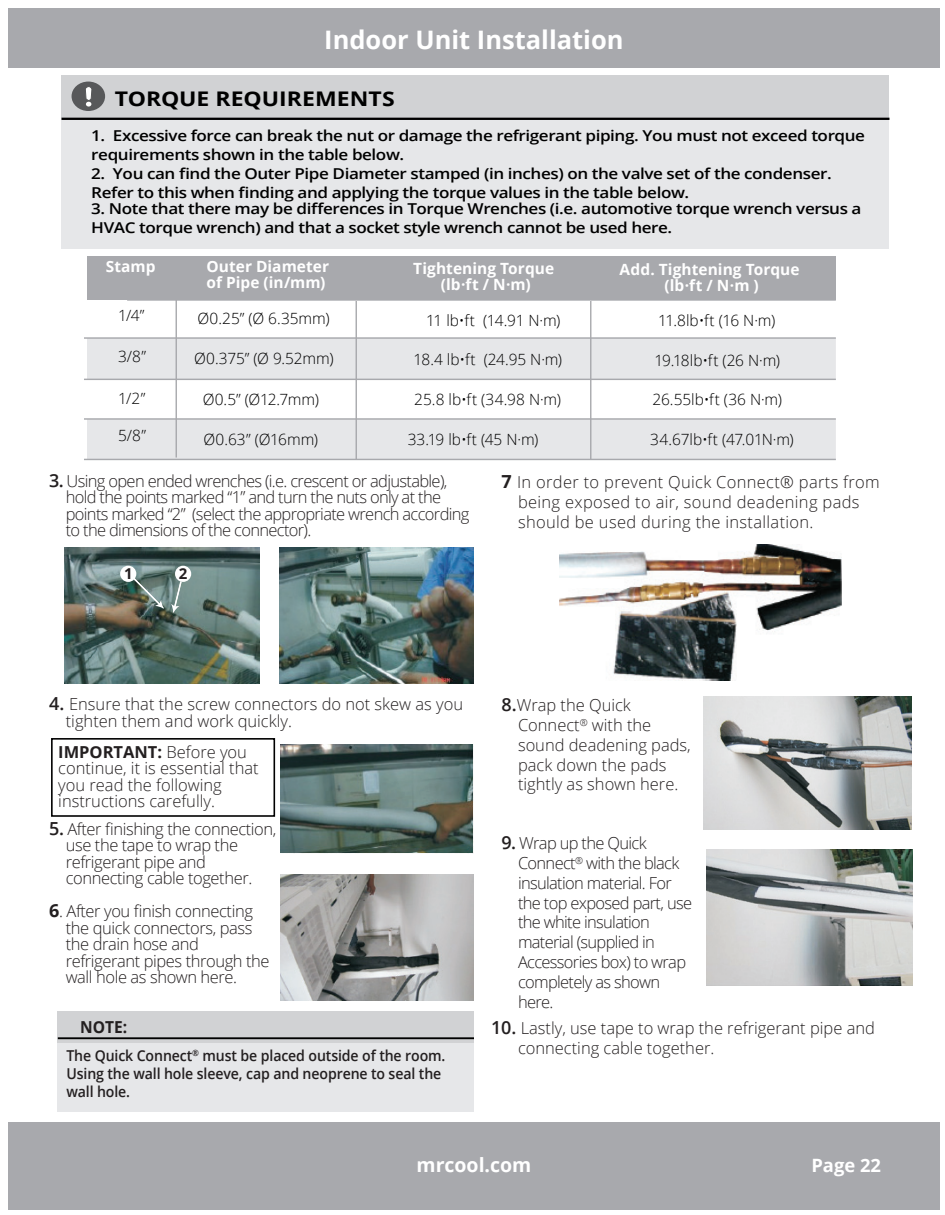
<style>
.page{position:relative;width:945px;height:1215px;background:#fff}
.page>*{position:absolute;margin:0;border:0;box-sizing:border-box;transform-origin:0 0}
.t1{font:700 25.5px "Open Sans";color:#fff}
.t2{font:700 20.25px "Open Sans";letter-spacing:-.005em;color:#000;scale:1.14 1}
.t3{font:700 19.5px "Open Sans";color:#fff}
.t4{font:700 18.45px "Open Sans";color:#fff}
.t5{font:300 16.5px/16.5px "Open Sans";letter-spacing:-.025em;color:#231f20}
.t6{font:300 16.5px/19.8px "Open Sans";color:#231f20}
.t7{font:300 16.5px/19.8px "Open Sans";letter-spacing:.02em;color:#231f20}
.t8{font:700 16.5px "Open Sans";color:#231f20;scale:.94 1}
.t9{font:300 15.45px "Open Sans";color:#000}
.t10{font:700 15.45px/15.8px "Open Sans";letter-spacing:.005em;color:#fff;text-align:center}
.t11{font:600 15px/19px "Open Sans";letter-spacing:-.025em;color:#000;scale:1.14 1}
.t12{font:600 15px/18px "Open Sans";letter-spacing:-.01em;color:#231f20;scale:.94 1}
.t13{font:700 15px "Open Sans";color:#231f20}
.s1{font-weight:600;font-size:18px}
.s2{font-weight:700;font-size:18px}
.s3{font-weight:700}
</style>
<div class="page">
<div style="left:8px;top:1122px;width:932px;height:88px;background:#a8a9ad"></div>
<div style="left:8px;top:8px;width:932px;height:60px;background:#a8a9ad"></div>
<div style="left:87px;top:257px;width:749px;height:43px;background:#a8a9ad"></div>
<svg style="left:87px;top:339px;width:749px;height:120px;fill:#e6e7e9"></svg>
<hr style="left:127px;top:299px;width:229px;height:2px;background:#a8a9ad">
<hr style="left:356px;top:299px;width:235px;height:2px;background:#a8a9ad">
<hr style="left:356px;top:301px;width:1px;height:158px;background:#a8a9ad">
<hr style="left:176px;top:299px;width:1px;height:159px;background:#a8a9ad">
<hr style="left:591px;top:299px;width:245px;height:2px;background:#a8a9ad">
<hr style="left:590px;top:301px;width:1px;height:158px;background:#a8a9ad">
<hr style="left:84px;top:337px;width:752px;height:2px;background:#a8a9ad">
<hr style="left:84px;top:379px;width:752px;height:1px;background:#a8a9ad">
<hr style="left:84px;top:418px;width:752px;height:2px;background:#a8a9ad">
<hr style="left:84px;top:459px;width:752px;height:1px;background:#a8a9ad">
<div style="left:62px;top:75px;width:828px;height:44px;background:#d1d2d4"></div>
<div style="left:62px;top:119px;width:828px;height:130px;background:#e6e7e9"></div>
<hr style="left:61px;top:118px;width:828px;height:2px;background:#000">
<div style="left:72px;top:82px;width:33px;height:29px;background:#57585a;border-radius:50%"></div>
<svg style="left:85px;top:81px;width:7px;height:26px"></svg>
<img style="left:65px;top:548px;width:194px;height:136px">
<img style="left:279px;top:548px;width:195px;height:136px">
<div style="left:57px;top:1011px;width:417px;height:32px;background:#d1d2d4"></div>
<div style="left:57px;top:1043px;width:417px;height:69px;background:#e6e7e9"></div>
<hr style="left:58px;top:1037px;width:416px;height:2px;background:#000">
<img style="left:280px;top:745px;width:194px;height:108px">
<img style="left:280px;top:874px;width:194px;height:126px">
<img style="left:560px;top:544px;width:281px;height:137px">
<img style="left:707px;top:849px;width:205px;height:137px">
<div style="left:704px;top:693px;width:215px;height:137px;background:linear-gradient(to right,#fff,#fff)"></div>
<div style="left:704px;top:697px;width:215px;height:133px;background:#fff"></div>
<img style="left:704px;top:697px;width:208px;height:133px">
<div style="left:175px;top:566px;width:16px;height:16px;background:#fff;border-radius:50%"></div>
<div style="left:120px;top:566px;width:16px;height:16px;background:#fff;border-radius:50%"></div>
<svg style="left:131px;top:575px;width:33px;height:33px"></svg>
<svg style="left:171px;top:580px;width:12px;height:32px"></svg>
<div style="left:51px;top:738px;width:224px;height:79px;border:2px solid #000"></div>
<h1 class="t1" style="left:324px;top:22px;width:301px">Indoor Unit Installation</h1>
<p class="t2" style="left:115px;top:84px;width:247px">TORQUE REQUIREMENTS</p>
<p class="t11" style="left:91px;top:125px;width:680px">1. Excessive force can break the nut or damage the refrigerant piping. You must not exceed torque requirements shown in the table below.</p>
<p class="t11" style="left:91px;top:163px;width:651px">2. You can find the Outer Pipe Diameter stamped (in inches) on the valve set of the condenser.<br>Refer to this when finding and applying the torque values in the table below.</p>
<p class="t11" style="left:91px;top:199px;width:677px">3. Note that there may be differences in Torque Wrenches (i.e. automotive torque wrench versus a<br>HVAC torque wrench) and that a socket style wrench cannot be used here.</p>
<p class="t10" style="left:206px;top:259px;width:124px;text-align:left">Outer Diameter of Pipe (in/mm)</p>
<p class="t10" style="left:106px;top:259px;width:51px">Stamp</p>
<p class="t10" style="left:413px;top:261px;width:142px">Tightening Torque (lb·ft / N·m)</p>
<p class="t10" style="left:620px;top:261px;width:182px">Add. Tightening Torque (lb·ft / N·m )</p>
<p class="t9" style="left:118px;top:305px;width:28px">1/4”</p>
<p class="t9" style="left:198px;top:308px;width:134px">Ø0.25” (Ø 6.35mm)</p>
<p class="t9" style="left:118px;top:346px;width:30px">3/8”</p>
<p class="t9" style="left:118px;top:388px;width:29px">1/2”</p>
<p class="t9" style="left:118px;top:425px;width:30px">5/8”</p>
<p class="t9" style="left:426px;top:310px;width:136px">11 lb•ft (14.91 N·m)</p>
<p class="t9" style="left:658px;top:310px;width:119px">11.8lb•ft (16 N·m)</p>
<p class="t9" style="left:194px;top:348px;width:141px">Ø0.375” (Ø 9.52mm)</p>
<p class="t9" style="left:413px;top:349px;width:150px">18.4 lb•ft (24.95 N·m)</p>
<p class="t9" style="left:654px;top:350px;width:127px">19.18lb•ft (26 N·m)</p>
<p class="t9" style="left:203px;top:388px;width:118px">Ø0.5” (Ø12.7mm)</p>
<p class="t9" style="left:414px;top:389px;width:148px">25.8 lb•ft (34.98 N·m)</p>
<p class="t9" style="left:653px;top:389px;width:131px">26.55lb•ft (36 N·m)</p>
<p class="t9" style="left:204px;top:429px;width:116px">Ø0.63” (Ø16mm)</p>
<p class="t9" style="left:408px;top:429px;width:132px">33.19 lb•ft (45 N·m)</p>
<p class="t9" style="left:650px;top:429px;width:145px">34.67lb•ft (47.01N·m)</p>
<p class="t5" style="left:66px;top:472px;width:405px;text-indent:-17px"><span class="s1">3.</span> Using open ended wrenches (i.e. crescent or adjustable), hold the points marked “1” and turn the nuts only at the points marked “2” (select the appropriate wrench according to the dimensions of the connector).</p>
<p class="t13" style="left:124px;top:563px;width:10px">1</p>
<p class="t13" style="left:179px;top:563px;width:10px">2</p>
<p class="t7" style="left:518px;top:472px;width:363px;text-indent:-16px"><span class="s2">7</span> In order to prevent Quick Connect® parts from being exposed to air, sound deadening pads should be used during the installation.</p>
<p class="t6" style="left:66px;top:696px;width:399px;line-height:16.5px;text-indent:-16px"><span class="s1">4.</span> Ensure that the screw connectors do not skew as you tighten them and work quickly.</p>
<p class="t6" style="left:58px;top:743px;width:202px;line-height:16.5px"><span class="s3">IMPORTANT:</span> Before you continue, it is essential that you read the following instructions carefully.</p>
<p class="t5" style="left:66px;top:820px;width:212px;text-indent:-17px"><span class="s1">5.</span> After finishing the connection, use the tape to wrap the refrigerant pipe and connecting cable together.</p>
<p class="t5" style="left:66px;top:903px;width:205px;text-indent:-17px"><span class="s2">6</span>. After you finish connecting the quick connectors, pass the drain hose and refrigerant pipes through the wall hole as shown here.</p>
<p class="t8" style="left:80px;top:1015px;width:52px">NOTE:</p>
<p class="t12" style="left:66px;top:1047px;width:405px">The Quick Connect<sup>®</sup> must be placed outside of the room.<br>Using the wall hole sleeve, cap and neoprene to seal the wall hole.</p>
<p class="t6" style="left:518px;top:695px;width:174px;text-indent:-16px"><span class="s1">8.</span>Wrap the Quick<br>Connect<sup>®</sup> with the sound deadening pads, pack down the pads tightly as shown here.</p>
<p class="t5" style="left:518px;top:833px;width:176px;line-height:19.8px;text-indent:-16px"><span class="s1">9.</span> Wrap up the Quick<br>Connect<sup>®</sup> with the black insulation material. For the top exposed part, use the white insulation material (supplied in<br>Accessories box) to wrap completely as shown here.</p>
<p class="t6" style="left:518px;top:1017px;width:358px;text-indent:-27px"><span class="s1">10.</span> Lastly, use tape to wrap the refrigerant pipe and connecting cable together.</p>
<p class="t3" style="left:417px;top:1152px;width:116px">mrcool.com</p>
<p class="t4" style="left:811px;top:1153px;width:71px">Page 22</p>
</div>
